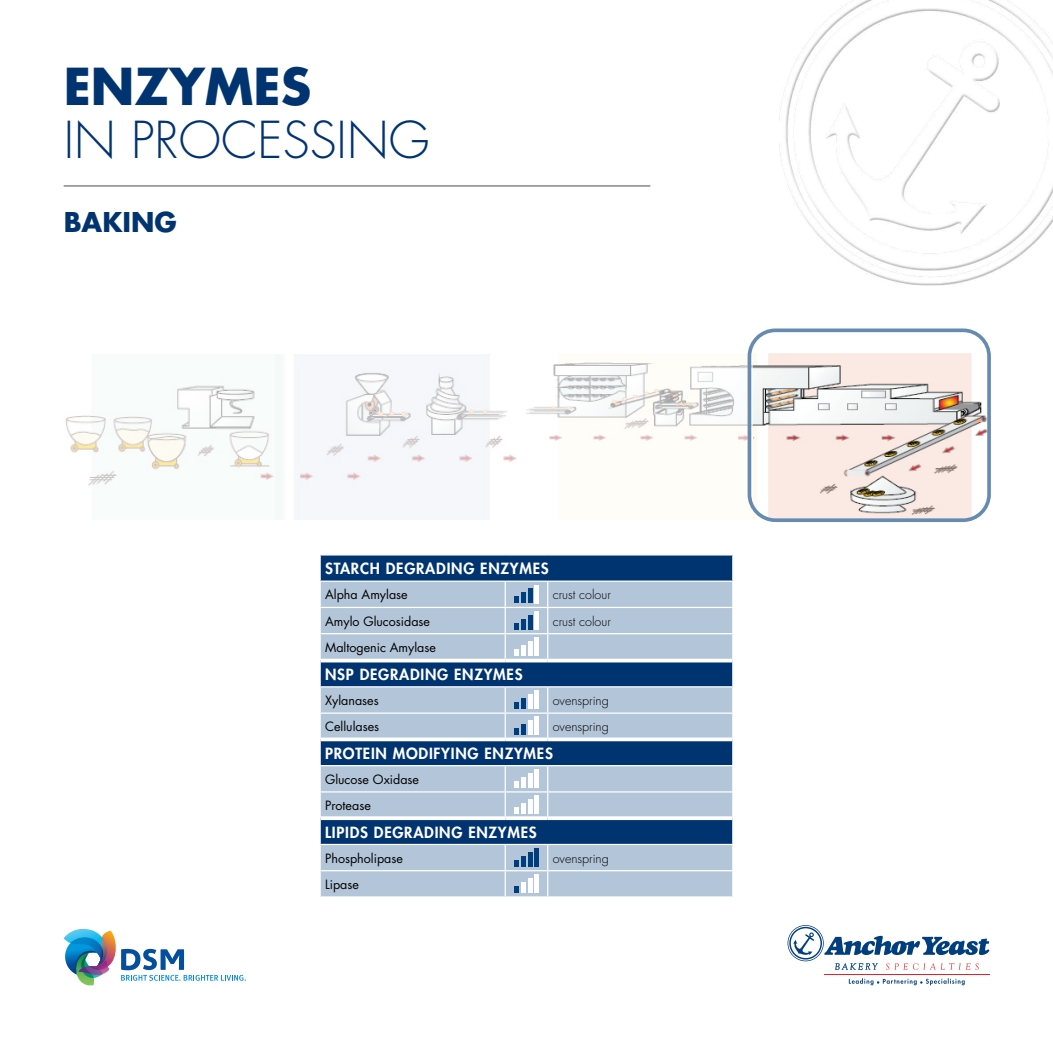
<style>
.page{position:relative;width:1053px;height:1053px;background:#fff}
.page>*{position:absolute;margin:0;border:0;box-sizing:border-box;transform-origin:0 0}
.t1{font:300 49.5px "Futura Std";color:#003471}
.t2{font:700 49.5px "Futura Std";color:#003471}
.t3{font:700 26.5px "Futura Std";color:#003471}
.t4{font:800 15px "Futura Std";letter-spacing:.05em;color:#fff}
.t5{font:12.5px/26.2px "Futura Std";color:#000}
.t6{font:300 12.5px "Futura Std";color:#000}
</style>
<div class="page">
<svg style="left:64px;top:928px;width:182px;height:57px"></svg>
<hr style="left:64px;top:185px;width:586px;height:2px;background:#999">
<svg style="left:787px;top:925px;width:202px;height:44px"></svg>
<hr style="left:824px;top:974px;width:165px;height:1px;background:#ec1d24">
<svg style="left:848px;top:978px;width:116px;height:7px"></svg>
<img style="left:779px;top:0;width:273px;height:286px">
<img style="left:65px;top:355px;width:211px;height:164px">
<img style="left:526px;top:349px;width:227px;height:162px">
<img style="left:753px;top:353px;width:237px;height:167px">
<img style="left:276px;top:355px;width:241px;height:165px">
<div style="left:747px;top:328px;width:243px;height:194px;border:4px solid #668bb1;border-radius:26px"></div>
<div style="left:321px;top:555px;width:411px;height:25px;background:#003471"></div>
<svg style="left:321px;top:581px;width:411px;height:315px;background:#88a2bf"></svg>
<hr style="left:319px;top:606px;width:186px;height:2px;background:#fff">
<hr style="left:505px;top:606px;width:42px;height:2px;background:#fff">
<hr style="left:547px;top:606px;width:186px;height:2px;background:#fff">
<hr style="left:319px;top:633px;width:186px;height:1px;background:#fff">
<hr style="left:505px;top:633px;width:42px;height:1px;background:#fff">
<hr style="left:547px;top:633px;width:186px;height:1px;background:#fff">
<hr style="left:319px;top:686px;width:186px;height:1px;background:#fff">
<hr style="left:505px;top:686px;width:42px;height:1px;background:#fff">
<hr style="left:547px;top:686px;width:186px;height:1px;background:#fff">
<hr style="left:319px;top:712px;width:186px;height:1px;background:#fff">
<hr style="left:505px;top:712px;width:42px;height:1px;background:#fff">
<hr style="left:547px;top:712px;width:186px;height:1px;background:#fff">
<hr style="left:319px;top:765px;width:186px;height:1px;background:#fff">
<hr style="left:505px;top:765px;width:42px;height:1px;background:#fff">
<hr style="left:547px;top:765px;width:186px;height:1px;background:#fff">
<hr style="left:319px;top:791px;width:186px;height:1px;background:#fff">
<hr style="left:505px;top:791px;width:42px;height:1px;background:#fff">
<hr style="left:547px;top:791px;width:186px;height:1px;background:#fff">
<hr style="left:319px;top:843px;width:186px;height:2px;background:#fff">
<hr style="left:505px;top:843px;width:42px;height:2px;background:#fff">
<hr style="left:547px;top:843px;width:186px;height:2px;background:#fff">
<hr style="left:319px;top:870px;width:186px;height:1px;background:#fff">
<hr style="left:505px;top:870px;width:42px;height:1px;background:#fff">
<hr style="left:547px;top:870px;width:186px;height:1px;background:#fff">
<hr style="left:504px;top:581px;width:2px;height:25px;background:#fff">
<hr style="left:504px;top:608px;width:2px;height:25px;background:#fff">
<hr style="left:504px;top:634px;width:2px;height:24px;background:#fff">
<svg style="left:547px;top:581px;width:1px;height:77px"></svg>
<hr style="left:504px;top:687px;width:2px;height:25px;background:#fff">
<hr style="left:504px;top:713px;width:2px;height:24px;background:#fff">
<svg style="left:547px;top:687px;width:1px;height:50px"></svg>
<hr style="left:504px;top:766px;width:2px;height:25px;background:#fff">
<hr style="left:504px;top:792px;width:2px;height:24px;background:#fff">
<svg style="left:547px;top:766px;width:1px;height:50px"></svg>
<hr style="left:504px;top:845px;width:2px;height:25px;background:#fff">
<hr style="left:504px;top:871px;width:2px;height:25px;background:#fff">
<svg style="left:547px;top:845px;width:1px;height:51px"></svg>
<svg style="left:732px;top:555px;width:1px;height:341px"></svg>
<svg style="left:321px;top:816px;width:184px;height:4px"></svg>
<svg style="left:505px;top:816px;width:42px;height:4px"></svg>
<svg style="left:547px;top:816px;width:185px;height:4px"></svg>
<svg style="left:321px;top:658px;width:184px;height:4px"></svg>
<svg style="left:505px;top:658px;width:42px;height:4px"></svg>
<svg style="left:547px;top:658px;width:185px;height:4px"></svg>
<svg style="left:321px;top:737px;width:184px;height:4px"></svg>
<svg style="left:505px;top:737px;width:42px;height:4px"></svg>
<svg style="left:547px;top:737px;width:185px;height:4px"></svg>
<svg style="left:514px;top:596px;width:5px;height:7px"></svg>
<hr style="left:521px;top:592px;width:4px;height:11px;background:#003d7d">
<hr style="left:528px;top:588px;width:4px;height:15px;background:#003d7d">
<div style="left:534px;top:585px;width:5px;height:18px;background:#fff"></div>
<svg style="left:514px;top:623px;width:5px;height:6px"></svg>
<hr style="left:521px;top:618px;width:4px;height:11px;background:#003d7d">
<hr style="left:528px;top:615px;width:4px;height:14px;background:#003d7d">
<div style="left:534px;top:611px;width:5px;height:18px;background:#fff"></div>
<svg style="left:514px;top:859px;width:5px;height:7px"></svg>
<hr style="left:521px;top:855px;width:4px;height:11px;background:#003d7d">
<hr style="left:528px;top:852px;width:4px;height:14px;background:#003d7d">
<div style="left:534px;top:848px;width:5px;height:18px;background:#003d7d"></div>
<svg style="left:514px;top:728px;width:5px;height:7px"></svg>
<hr style="left:521px;top:724px;width:4px;height:11px;background:#003d7d">
<hr style="left:528px;top:720px;width:4px;height:15px;background:#fff">
<div style="left:534px;top:716px;width:5px;height:19px;background:#fff"></div>
<svg style="left:514px;top:702px;width:5px;height:7px"></svg>
<hr style="left:521px;top:698px;width:4px;height:11px;background:#003d7d">
<hr style="left:528px;top:694px;width:4px;height:15px;background:#fff">
<div style="left:534px;top:690px;width:5px;height:19px;background:#fff"></div>
<svg style="left:514px;top:780px;width:5px;height:7px"></svg>
<hr style="left:521px;top:776px;width:4px;height:11px;background:#fff">
<hr style="left:528px;top:773px;width:4px;height:14px;background:#fff">
<div style="left:534px;top:769px;width:5px;height:18px;background:#fff"></div>
<svg style="left:514px;top:807px;width:5px;height:6px"></svg>
<hr style="left:521px;top:803px;width:4px;height:10px;background:#fff">
<hr style="left:528px;top:799px;width:4px;height:14px;background:#fff">
<div style="left:534px;top:795px;width:5px;height:18px;background:#fff"></div>
<svg style="left:514px;top:649px;width:5px;height:6px"></svg>
<hr style="left:521px;top:645px;width:4px;height:10px;background:#fff">
<hr style="left:528px;top:641px;width:4px;height:14px;background:#fff">
<div style="left:534px;top:637px;width:5px;height:18px;background:#fff"></div>
<svg style="left:514px;top:886px;width:5px;height:6px"></svg>
<hr style="left:521px;top:881px;width:4px;height:11px;background:#fff">
<hr style="left:528px;top:878px;width:4px;height:14px;background:#fff">
<div style="left:534px;top:874px;width:5px;height:18px;background:#fff"></div>
<h1 class="t2" style="left:64px;top:53px;width:249px">ENZYMES</h1>
<h1 class="t1" style="left:64px;top:109px;width:367px">IN PROCESSING</h1>
<h2 class="t3" style="left:64px;top:204px;width:115px">BAKING</h2>
<p class="t4" style="left:325px;top:559px;width:225px">STARCH DEGRADING ENZYMES</p>
<p class="t5" style="left:325px;top:582px;width:84px">Alpha Amylase</p>
<p class="t6" style="left:552px;top:587px;width:60px">crust colour</p>
<p class="t5" style="left:325px;top:608px;width:106px">Amylo Glucosidase</p>
<p class="t6" style="left:552px;top:613px;width:60px">crust colour</p>
<p class="t5" style="left:325px;top:634px;width:112px">Maltogenic Amylase</p>
<p class="t4" style="left:325px;top:664px;width:199px">NSP DEGRADING ENZYMES</p>
<p class="t5" style="left:325px;top:687px;width:55px">Xylanases</p>
<p class="t6" style="left:552px;top:693px;width:58px">ovenspring</p>
<p class="t5" style="left:325px;top:713px;width:56px">Cellulases</p>
<p class="t6" style="left:552px;top:719px;width:58px">ovenspring</p>
<p class="t4" style="left:325px;top:743px;width:229px">PROTEIN MODIFYING ENZYMES</p>
<p class="t5" style="left:325px;top:766px;width:95px">Glucose Oxidase<br>Protease</p>
<p class="t4" style="left:325px;top:822px;width:213px">LIPIDS DEGRADING ENZYMES</p>
<p class="t5" style="left:325px;top:845px;width:79px">Phospholipase</p>
<p class="t6" style="left:552px;top:850px;width:58px">ovenspring</p>
<p class="t5" style="left:325px;top:871px;width:35px">Lipase</p>
</div>
